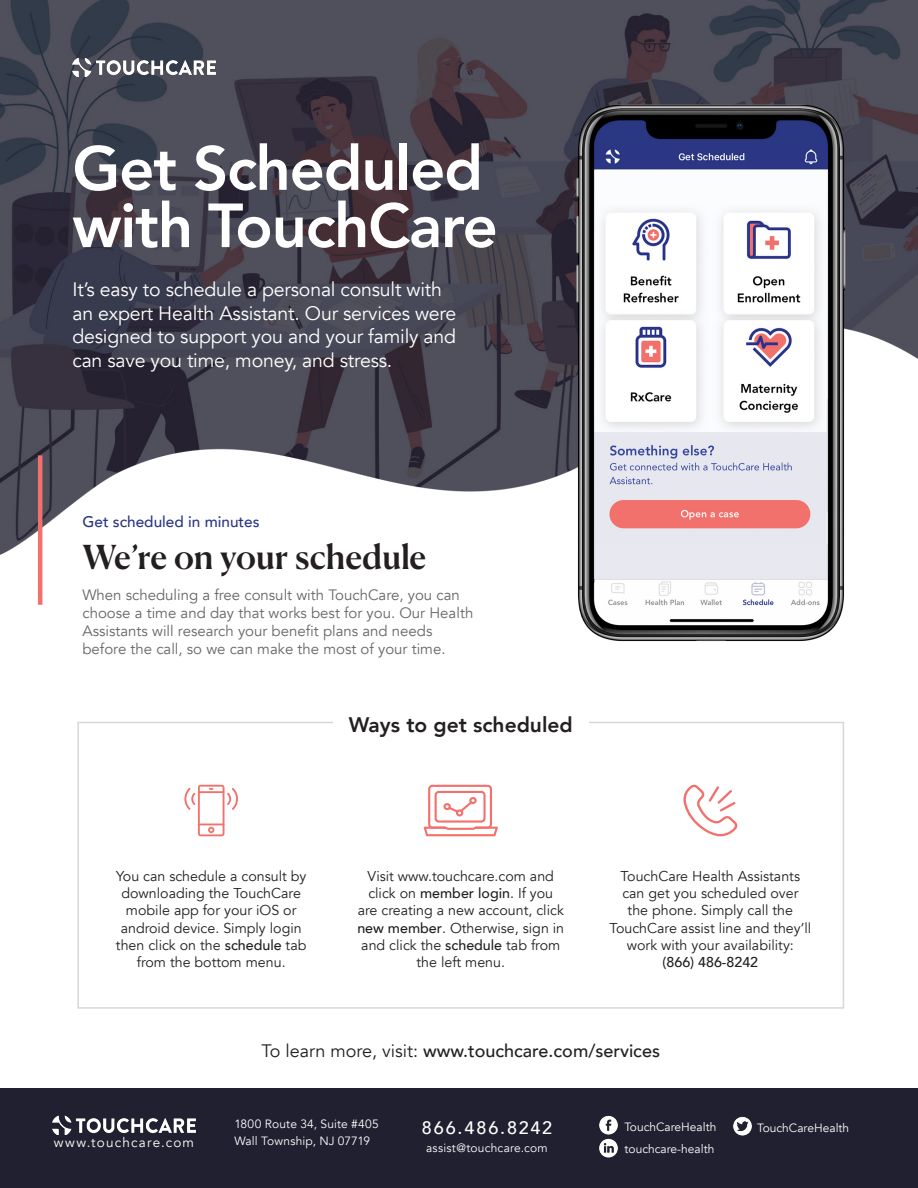
<style>
.page{position:relative;width:918px;height:1188px;background:#fff}
.page>*{position:absolute;margin:0;border:0;box-sizing:border-box;transform-origin:0 0}
.t1{font:800 61.5px/57.3px "Avenir";letter-spacing:-.02em;color:#fff}
.t2{font:500 33px "Canela Deck";letter-spacing:-.005em;color:#231f20}
.t3{font:800 21px "Avenir";color:#231f20}
.t4{font:19.5px/23.4px "Avenir";letter-spacing:-.01em;color:#fff}
.t5{font:500 18px "Avenir";color:#231f20}
._8_Content_black_Adr{font:500 18px "Avenir";letter-spacing:.11em;color:#fff}
.t6{font:500 15.45px "Avenir";color:#2b3785}
.t7{font:15px/18px "Avenir";color:#656666}
.t8{font:14.25px/17.1px "Avenir";color:#231f20;text-align:center}
.t9{font:500 14.25px "Avenir";color:#231f20}
._8_Content_black_Sou{font:13.5px "Avenir";letter-spacing:.085em;color:#fff}
._8_Content_black_Sou-2{font:12px "Avenir";color:#fff}
._8_Content_black_Adr-2{font:12px "Avenir";letter-spacing:.015em;color:#fff}
.s1{font-weight:500}
.s2{font-weight:400}
</style>
<div class="page">
<img style="left:0;top:0;width:918px;height:575px">
<hr style="left:38px;top:455px;width:4px;height:150px;background:#f3716c">
<div style="left:0;top:1088px;width:918px;height:100px;background:#202030"></div>
<img style="left:733px;top:1116px;width:19px;height:19px">
<img style="left:599px;top:1116px;width:19px;height:19px">
<img style="left:599px;top:1139px;width:19px;height:18px">
<img style="left:52px;top:1116px;width:144px;height:19px">
<img style="left:72px;top:58px;width:144px;height:19px">
<img style="left:562px;top:92px;width:298px;height:550px">
<div style="left:77px;top:722px;width:767px;height:287px;border:2px solid #dad6d3"></div>
<div style="left:333px;top:711px;width:256px;height:21px;background:#fff"></div>
<svg style="left:184px;top:785px;width:54px;height:51px"></svg>
<svg style="left:424px;top:785px;width:74px;height:51px"></svg>
<svg style="left:683px;top:784px;width:55px;height:52px"></svg>
<p class="t1" style="left:72px;top:140px;width:427px">Get Scheduled with TouchCare</p>
<p class="t4" style="left:72px;top:278px;width:385px">It’s easy to schedule a personal consult with an expert Health Assistant. Our services were designed to support you and your family and can save you time, money, and stress.</p>
<p class="t6" style="left:82px;top:508px;width:179px">Get scheduled in minutes</p>
<p class="t2" style="left:82px;top:529px;width:345px">We’re on your schedule</p>
<p class="t7" style="left:82px;top:586px;width:392px">When scheduling a free consult with TouchCare, you can choose a time and day that works best for you. Our Health Assistants will research your benefit plans and needs before the call, so we can make the most of your time.</p>
<p class="t3" style="left:349px;top:709px;width:225px">Ways to get scheduled</p>
<p class="t8" style="left:116px;top:868px;width:192px">You can schedule a consult by downloading the TouchCare mobile app for your iOS or android device. Simply login then click on the <span class="s1">schedule</span> tab from the bottom menu.</p>
<p class="t8" style="left:357px;top:868px;width:208px">Visit www.touchcare.com and click on <span class="s1">member login</span>. If you are creating a new account, click <span class="s1">new member</span>. Otherwise, sign in and click the <span class="s1">schedule</span> tab from the left menu.</p>
<p class="t8" style="left:609px;top:868px;width:203px">TouchCare Health Assistants can get you scheduled over<br>the phone. Simply call the<br>TouchCare assist line and they’ll work with your availability:</p>
<p class="t9" style="left:663px;top:949px;width:97px">(866) 486-8242</p>
<p class="_8_Content_black_Sou" style="left:54px;top:1134px;width:142px">www.touchcare.com</p>
<p class="t5" style="left:262px;top:1036px;width:400px"><span class="s2">To learn more, visit:</span> www.touchcare.com/services</p>
<p class="_8_Content_black_Sou-2" style="left:234px;top:1117px;width:146px">1800 Route 34, Suite #405</p>
<p class="_8_Content_black_Sou-2" style="left:234px;top:1134px;width:137px">Wall Township, NJ 07719</p>
<p class="_8_Content_black_Adr" style="left:422px;top:1112px;width:132px">866.486.8242</p>
<p class="_8_Content_black_Adr-2" style="left:426px;top:1141px;width:123px">assist@touchcare.com</p>
<p class="_8_Content_black_Sou-2" style="left:624px;top:1120px;width:94px">TouchCareHealth</p>
<p class="_8_Content_black_Sou-2" style="left:625px;top:1142px;width:91px">touchcare-health</p>
<p class="_8_Content_black_Sou-2" style="left:757px;top:1120px;width:94px">TouchCareHealth</p>
</div>
